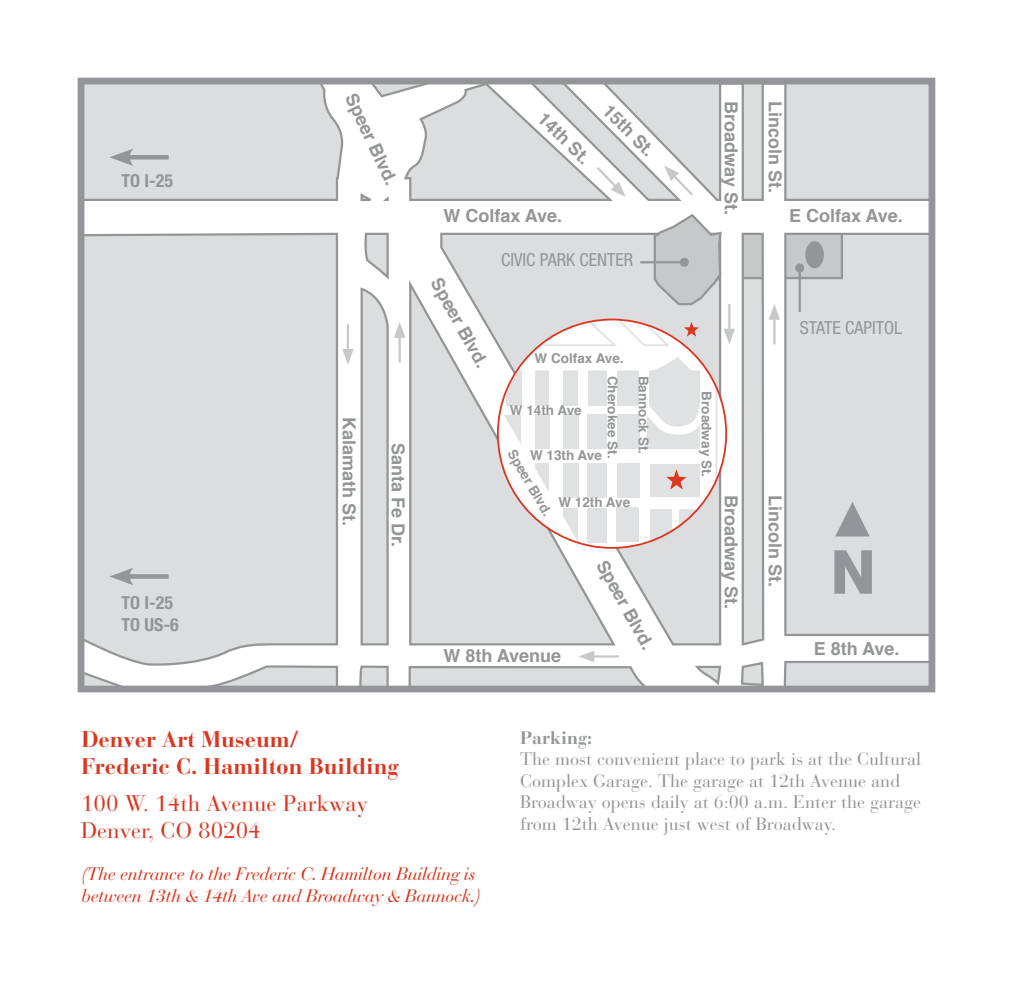
<style>
.page{position:relative;width:1013px;height:993px;background:#fff}
.page>*{position:absolute;margin:0;border:0;box-sizing:border-box;transform-origin:0 0}
.t1{font:800 60.75px "Helvetica Neue";color:#939598}
.t2{font:700 22.5px/27px "Bauer Bodoni";color:#db361f}
.t3{font:22.5px "Bauer Bodoni";color:#db361f}
.t4{font:18px/21.6px "Bauer Bodoni";color:#939598}
.t5{font:700 18px "Helvetica";color:#939598}
.t6{font:italic 18px/21.6px "Bauer Bodoni";letter-spacing:-.02em;color:#db361f}
.t7{font:condensed 18px "Helvetica Neue";color:#939598}
.t8{font:700 condensed 18px "Helvetica Neue";color:#939598}
.t9{font:700 18px "Bauer Bodoni";color:#939598}
.t10{font:700 14.4px "Helvetica";color:#939598}
.t11{font:700 13.5px "Helvetica";color:#939598}
.s1{font-size:14.4px}
</style>
<div class="page">
<svg style="left:86px;top:86px;width:841px;height:598px"></svg>
<svg style="left:652px;top:212px;width:71px;height:95px"></svg>
<div style="left:805px;top:241px;width:19px;height:27px;background:#939598;border-radius:50%"></div>
<hr style="left:640px;top:261px;width:44px;height:2px;background:#939598">
<div style="left:680px;top:258px;width:8px;height:9px;background:#939598;border-radius:50%"></div>
<hr style="left:798px;top:268px;width:2px;height:44px;background:#939598">
<div style="left:795px;top:263px;width:9px;height:9px;background:#939598;border-radius:50%"></div>
<hr style="left:125px;top:155px;width:44px;height:4px;background:#939598">
<svg style="left:109px;top:148px;width:24px;height:18px"></svg>
<svg style="left:594px;top:165px;width:32px;height:32px"></svg>
<svg style="left:664px;top:165px;width:31px;height:33px"></svg>
<hr style="left:591px;top:655px;width:28px;height:2px;background:#c7c8ca">
<svg style="left:578px;top:650px;width:16px;height:12px"></svg>
<hr style="left:728px;top:304px;width:2px;height:28px;background:#c7c8ca">
<svg style="left:726px;top:328px;width:9px;height:16px"></svg>
<hr style="left:347px;top:324px;width:2px;height:28px;background:#c7c8ca">
<svg style="left:342px;top:349px;width:11px;height:15px"></svg>
<hr style="left:773px;top:316px;width:2px;height:28px;background:#c7c8ca">
<svg style="left:768px;top:304px;width:12px;height:16px"></svg>
<hr style="left:398px;top:334px;width:3px;height:28px;background:#c7c8ca">
<svg style="left:394px;top:322px;width:11px;height:16px"></svg>
<svg style="left:133px;top:574px;width:36px;height:4px"></svg>
<svg style="left:109px;top:567px;width:24px;height:18px"></svg>
<div style="left:78px;top:78px;width:857px;height:614px;border:7px solid #939598"></div>
<svg style="left:835px;top:501px;width:34px;height:35px"></svg>
<svg style="left:499px;top:319px;width:227px;height:228px"></svg>
<div style="left:522px;top:360px;width:12px;height:50px;background:#fff"></div>
<div style="left:549px;top:360px;width:14px;height:50px;background:#fff"></div>
<div style="left:578px;top:360px;width:9px;height:50px;background:#fff"></div>
<div style="left:607px;top:360px;width:9px;height:50px;background:#fff"></div>
<div style="left:639px;top:360px;width:10px;height:50px;background:#fff"></div>
<div style="left:645px;top:449px;width:61px;height:14px;background:#fff"></div>
<div style="left:645px;top:497px;width:61px;height:11px;background:#fff"></div>
<svg style="left:647px;top:357px;width:64px;height:92px"></svg>
<div style="left:521px;top:412px;width:13px;height:59px;background:#fff"></div>
<div style="left:549px;top:463px;width:14px;height:58px;background:#fff"></div>
<div style="left:578px;top:497px;width:9px;height:50px;background:#fff"></div>
<div style="left:498px;top:406px;width:29px;height:9px;background:#fff"></div>
<svg style="left:666px;top:469px;width:20px;height:20px"></svg>
<svg style="left:684px;top:321px;width:15px;height:15px"></svg>
<p class="t8" style="left:122px;top:170px;width:53px">TO I-25</p>
<p class="t8" style="left:122px;top:591px;width:53px">TO I-25</p>
<p class="t8" style="left:122px;top:614px;width:59px">TO US-6</p>
<p class="t5" style="left:364px;top:88px;width:101px;rotate:65deg">Speer Blvd.</p>
<p class="t5" style="left:363px;top:416px;width:111px;rotate:90deg">Kalamath St.</p>
<p class="t5" style="left:412px;top:442px;width:106px;rotate:90deg">Santa Fe Dr.</p>
<p class="t5" style="left:789px;top:101px;width:94px;rotate:90deg">Lincoln St.</p>
<p class="t5" style="left:745px;top:101px;width:116px;rotate:90deg">Broadway St.</p>
<p class="t5" style="left:616px;top:97px;width:67px;rotate:45deg">15th St.</p>
<p class="t5" style="left:551px;top:105px;width:67px;rotate:44deg">14th St.</p>
<p class="t5" style="left:443px;top:201px;width:120px">W Colfax Ave.</p>
<p class="t5" style="left:789px;top:201px;width:115px">E Colfax Ave.</p>
<p class="t5" style="left:448px;top:272px;width:101px;rotate:61deg">Speer Blvd.</p>
<p class="t7" style="left:501px;top:250px;width:134px">CIVIC PARK CENTER</p>
<p class="t11" style="left:497px;top:347px;width:127px"><span class="s1">olfax</span> W Colfax Ave.</p>
<p class="t10" style="left:535px;top:350px;width:32px">Ave.</p>
<p class="t11" style="left:510px;top:399px;width:73px">W 14th Ave</p>
<p class="t11" style="left:530px;top:444px;width:73px">W 13th Ave</p>
<p class="t11" style="left:558px;top:491px;width:73px">W 12th Ave</p>
<p class="t11" style="left:623px;top:375px;width:84px;rotate:90deg">Cherokee St.</p>
<p class="t11" style="left:654px;top:375px;width:80px;rotate:90deg">Bannock St.</p>
<p class="t11" style="left:521px;top:445px;width:76px;rotate:60deg">Speer Blvd.</p>
<p class="t5" style="left:443px;top:641px;width:119px">W 8th Avenue</p>
<p class="t5" style="left:614px;top:554px;width:101px;rotate:61deg">Speer Blvd.</p>
<p class="t11" style="left:717px;top:391px;width:87px;rotate:90deg">Broadway St.</p>
<p class="t5" style="left:745px;top:495px;width:116px;rotate:90deg">Broadway St.</p>
<p class="t7" style="left:799px;top:317px;width:104px">STATE CAPITOL</p>
<p class="t5" style="left:789px;top:495px;width:94px;rotate:90deg">Lincoln St.</p>
<p class="t1" style="left:830px;top:536px;width:47px">N</p>
<p class="t5" style="left:813px;top:634px;width:87px">E 8th Ave.</p>
<p class="t2" style="left:81px;top:725px;width:319px">Denver Art Museum/<br>Frederic C. Hamilton Building</p>
<p class="t3" style="left:81px;top:790px;width:288px">100 W. 14th Avenue Parkway</p>
<p class="t3" style="left:81px;top:817px;width:181px">Denver, CO 80204</p>
<p class="t6" style="left:81px;top:863px;width:401px">(The entrance to the Frederic C. Hamilton Building is between 13th &amp; 14th Ave and Broadway &amp; Bannock.)</p>
<p class="t9" style="left:520px;top:726px;width:74px">Parking:</p>
<p class="t4" style="left:520px;top:748px;width:403px">The most convenient place to park is at the Cultural Complex Garage. The garage at 12th Avenue and Broadway opens daily at 6:00 a.m. Enter the garage from 12th Avenue just west of Broadway.</p>
</div>
